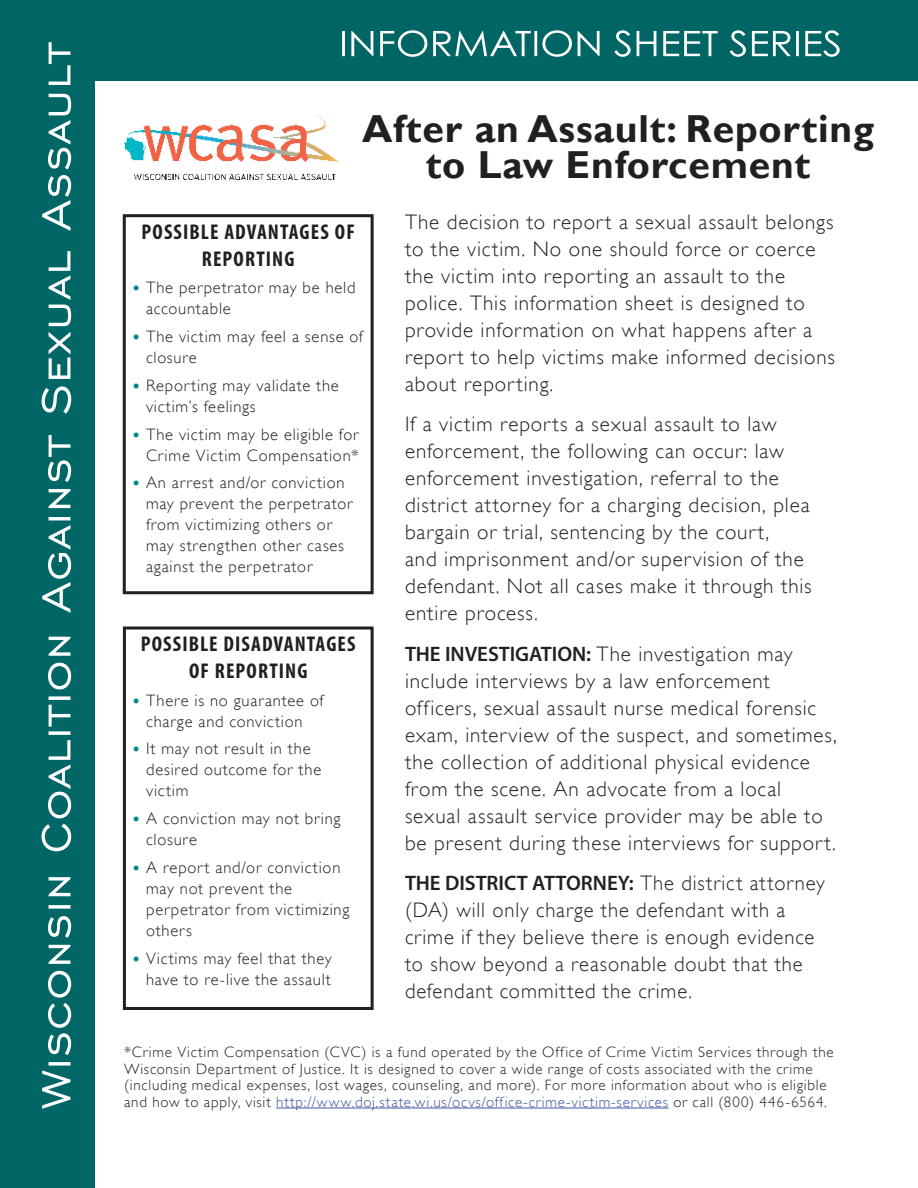
<style>
.page{position:relative;width:918px;height:1188px;background:#fff}
.page>*{position:absolute;margin:0;border:0;box-sizing:border-box;transform-origin:0 0}
.t1{font:700 39px/36px "Gill Sans";letter-spacing:.02em;color:#231f20;text-align:center}
.Break-out_Box_Title{font:700 condensed 21.45px/27px "Myriad Pro";letter-spacing:.05em;color:#231f20;text-align:center}
.Body_Text{font:300 21px/27px "Gill Sans";letter-spacing:.045em;color:#231f20}
.t2{font:300 16.5px/21px "Gill Sans";letter-spacing:.045em;color:#231f20}
.Break-out_Box_sub-he{font:300 15px/16.5px "Gill Sans";letter-spacing:.05em;color:#231f20}
.s1{font-family:"Myriad Pro";font-weight:600}
.s2{font-weight:700;font-size:15px;color:#00848d}
.s3{color:#3f53a3}
</style>
<div class="page">
<div style="left:0;top:81px;width:94px;height:1107px;background:#066"></div>
<div style="left:0;top:0;width:918px;height:81px;background:#006565"></div>
<svg style="left:42px;top:42px;width:29px;height:1067px"></svg>
<svg style="left:342px;top:30px;width:498px;height:27px"></svg>
<div style="left:123px;top:214px;width:251px;height:380px;border:3px solid #231f20"></div>
<div style="left:123px;top:627px;width:251px;height:383px;border:3px solid #231f20"></div>
<hr style="left:276px;top:1108px;width:393px;height:1px;background:#3f53a3">
<img style="left:125px;top:115px;width:214px;height:64px">
<p class="t1" style="left:362px;top:112px;width:514px">After an Assault: Reporting to Law Enforcement</p>
<p class="Body_Text" style="left:405px;top:208px;width:431px">The decision to report a sexual assault belongs to the victim. No one should force or coerce the victim into reporting an assault to the police. This information sheet is designed to provide information on what happens after a report to help victims make informed decisions about reporting.</p>
<p class="Body_Text" style="left:405px;top:411px;width:408px">If a victim reports a sexual assault to law enforcement, the following can occur: law enforcement investigation, referral to the district attorney for a charging decision, plea bargain or trial, sentencing by the court,<br>and imprisonment and/or supervision of the defendant. Not all cases make it through this entire process.</p>
<p class="Body_Text" style="left:405px;top:640px;width:434px"><span class="s1">THE INVESTIGATION:</span> The investigation may include interviews by a law enforcement officers, sexual assault nurse medical forensic exam, interview of the suspect, and sometimes, the collection of additional physical evidence from the scene. An advocate from a local sexual assault service provider may be able to be present during these interviews for support.</p>
<p class="Body_Text" style="left:405px;top:870px;width:421px"><span class="s1">THE DISTRICT ATTORNEY:</span> The district attorney (DA) will only charge the defendant with a crime if they believe there is enough evidence to show beyond a reasonable doubt that the defendant committed the crime.</p>
<p class="Break-out_Box_Title" style="left:142px;top:217px;width:215px">POSSIBLE ADVANTAGES OF<br>REPORTING</p>
<p class="t2" style="left:146px;top:277px;width:211px;text-indent:-14px"><span class="s2">•</span> The perpetrator may be held accountable</p>
<p class="t2" style="left:146px;top:326px;width:218px;text-indent:-14px"><span class="s2">•</span> The victim may feel a sense of closure</p>
<p class="t2" style="left:146px;top:375px;width:194px;text-indent:-14px"><span class="s2">•</span> Reporting may validate the victim’s feelings</p>
<p class="t2" style="left:133px;top:424px;width:228px;text-align:right"><span class="s2">•</span> The victim may be eligible for<br>Crime Victim Compensation*</p>
<p class="t2" style="left:146px;top:472px;width:208px;text-indent:-14px"><span class="s2">•</span> An arrest and/or conviction may prevent the perpetrator from victimizing others or may strengthen other cases against the perpetrator</p>
<p class="Break-out_Box_Title" style="left:141px;top:630px;width:216px">POSSIBLE DISADVANTAGES<br>OF REPORTING</p>
<p class="t2" style="left:133px;top:690px;width:192px;text-align:center"><span class="s2">•</span> There is no guarantee of charge and conviction</p>
<p class="t2" style="left:146px;top:738px;width:177px;text-indent:-14px"><span class="s2">•</span> It may not result in the desired outcome for the victim</p>
<p class="t2" style="left:146px;top:808px;width:196px;text-indent:-14px"><span class="s2">•</span> A conviction may not bring closure</p>
<p class="t2" style="left:146px;top:857px;width:205px;text-indent:-14px"><span class="s2">•</span> A report and/or conviction may not prevent the perpetrator from victimizing others</p>
<p class="t2" style="left:133px;top:948px;width:201px;text-align:right"><span class="s2">•</span> Victims may feel that they have to re-live the assault</p>
<p class="Break-out_Box_sub-he" style="left:124px;top:1044px;width:711px">*Crime Victim Compensation (CVC) is a fund operated by the Office of Crime Victim Services through the Wisconsin Department of Justice. It is designed to cover a wide range of costs associated with the crime (including medical expenses, lost wages, counseling, and more). For more information about who is eligible and how to apply, visit <span class="s3">http://www.doj.state.wi.us/ocvs/office-crime-victim-services</span> or call (800) 446-6564.</p>
</div>
